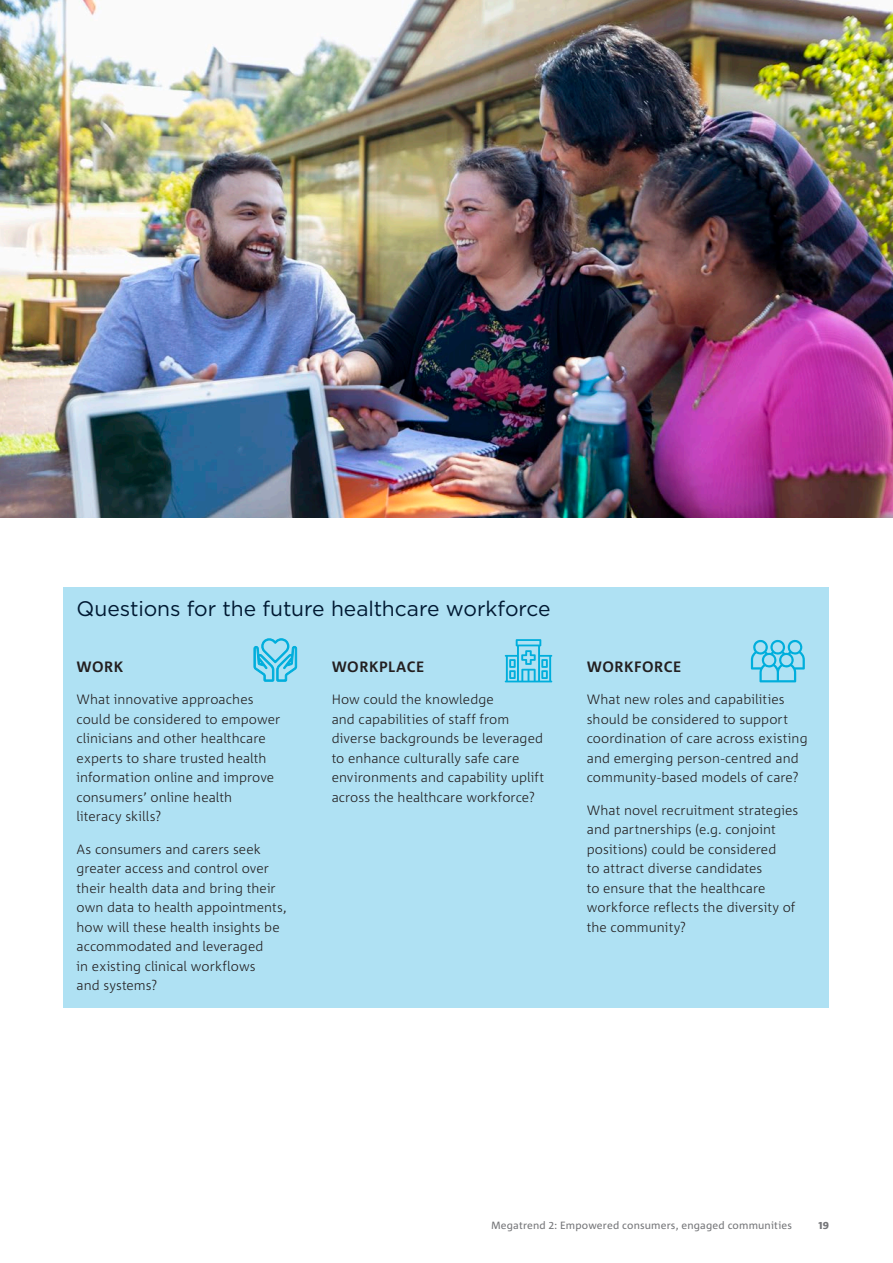
<style>
.page{position:relative;width:893px;height:1263px;background:#fff}
.page>*{position:absolute;margin:0;border:0;box-sizing:border-box;transform-origin:0 0}
.H2_Heading{font:21px "Gotham";letter-spacing:-.005em;color:#001932}
.Body_Copy{font:700 15px "Corpid C1";letter-spacing:.03em;color:#231f20}
.Body_Copy-2{font:300 13.5px/19.5px "Corpid C1";letter-spacing:.005em;color:#231f20}
.t1{font:10.5px "Corpid C1";letter-spacing:.015em;color:#757679}
.t2{font:800 10.5px "Corpid C1";color:#757679}
</style>
<div class="page">
<img style="left:0;top:0;width:893px;height:518px">
<div style="left:64px;top:587px;width:765px;height:421px;background:#afe1f3"></div>
<svg style="left:505px;top:639px;width:47px;height:43px"></svg>
<svg style="left:751px;top:640px;width:54px;height:42px"></svg>
<svg style="left:253px;top:638px;width:44px;height:44px"></svg>
<h2 class="H2_Heading" style="left:77px;top:595px;width:476px">Questions for the future healthcare workforce</h2>
<p class="Body_Copy" style="left:77px;top:657px;width:48px">WORK</p>
<p class="Body_Copy-2" style="left:77px;top:689px;width:205px">What innovative approaches could be considered to empower clinicians and other healthcare experts to share trusted health information online and improve consumers’ online health literacy skills?</p>
<p class="Body_Copy-2" style="left:77px;top:839px;width:212px">As consumers and carers seek greater access and control over their health data and bring their own data to health appointments, how will these health insights be accommodated and leveraged<br>in existing clinical workflows<br>and systems?</p>
<p class="Body_Copy" style="left:332px;top:657px;width:94px">WORKPLACE</p>
<p class="Body_Copy-2" style="left:332px;top:689px;width:214px">How could the knowledge<br>and capabilities of staff from diverse backgrounds be leveraged to enhance culturally safe care environments and capability uplift across the healthcare workforce?</p>
<p class="Body_Copy" style="left:587px;top:657px;width:96px">WORKFORCE</p>
<p class="Body_Copy-2" style="left:587px;top:689px;width:222px">What new roles and capabilities should be considered to support coordination of care across existing and emerging person-centred and community-based models of care?</p>
<p class="Body_Copy-2" style="left:587px;top:800px;width:213px">What novel recruitment strategies and partnerships (e.g. conjoint positions) could be considered<br>to attract diverse candidates<br>to ensure that the healthcare workforce reflects the diversity of the community?</p>
<p class="t1" style="left:491px;top:1218px;width:302px">Megatrend 2: Empowered consumers, engaged communities</p>
<p class="t2" style="left:819px;top:1218px;width:12px">19</p>
</div>
